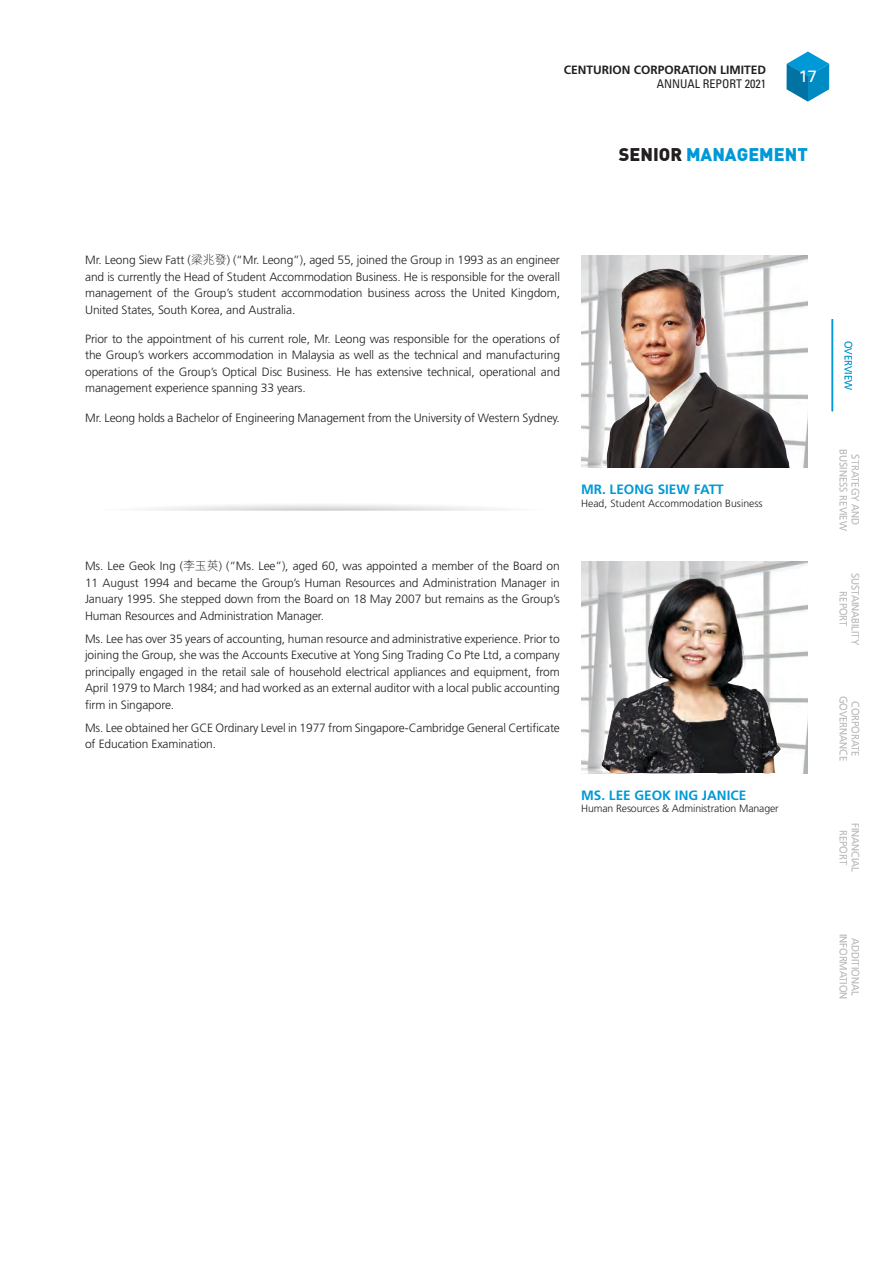
<style>
.page{position:relative;width:893px;height:1263px;background:#fff}
.page>*{position:absolute;margin:0;border:0;box-sizing:border-box;transform-origin:0 0}
.t1{font:18px "DIN Black";color:#0099d7}
.t2{font:16.5px "Univers LT Std";color:#fff}
.t3{font:700 13.5px "Frutiger LT Std";color:#0099d7}
.t4{font:300 12px/16.5px "Frutiger LT Std";letter-spacing:-.01em;color:#231f20;text-align:justify}
.t5{font:700 12px "Frutiger LT Std";color:#231f20}
.t6{font:condensed 12px "Univers LT Std";color:#231f20}
.t7{font:300 10.5px/12px "Frutiger LT Std";color:#bcbec0;text-align:center}
.t8{font:300 10.5px "Frutiger LT Std";letter-spacing:-.01em;color:#231f20}
.t9{font:300 10.5px "Frutiger LT Std";color:#0099d7}
.s1{color:#231f20}
.s2{font-family:"M Hei HK"}
</style>
<div class="page">
<img style="left:581px;top:255px;width:227px;height:213px">
<img style="left:597px;top:265px;width:207px;height:203px">
<img style="left:581px;top:561px;width:227px;height:213px">
<img style="left:583px;top:572px;width:204px;height:200px">
<hr style="left:832px;top:319px;width:1px;height:92px;background:#0099d7">
<svg style="left:148px;top:504px;width:348px;height:7px"></svg>
<svg style="left:787px;top:52px;width:42px;height:50px"></svg>
<p class="t5" style="left:564px;top:63px;width:204px">CENTURION CORPORATION LIMITED</p>
<p class="t6" style="left:657px;top:77px;width:111px">ANNUAL REPORT 2021</p>
<h2 class="t2" style="left:799px;top:66px;width:20px">17</h2>
<h1 class="t1" style="left:619px;top:143px;width:191px"><span class="s1">SENIOR</span> MANAGEMENT</h1>
<p class="t4" style="left:85px;top:252px;width:476px">Mr. Leong Siew Fatt (<span class="s2">梁兆發</span>) (“Mr. Leong”), aged 55, joined the Group in 1993 as an engineer and is currently the Head of Student Accommodation Business. He is responsible for the overall management of the Group’s student accommodation business across the United Kingdom, United States, South Korea, and Australia.</p>
<p class="t4" style="left:85px;top:331px;width:476px">Prior to the appointment of his current role, Mr. Leong was responsible for the operations of the Group’s workers accommodation in Malaysia as well as the technical and manufacturing operations of the Group’s Optical Disc Business. He has extensive technical, operational and management experience spanning 33 years.</p>
<p class="t4" style="left:85px;top:409px;width:476px">Mr. Leong holds a Bachelor of Engineering Management from the University of Western Sydney.</p>
<p class="t4" style="left:85px;top:558px;width:476px">Ms. Lee Geok Ing (<span class="s2">李玉英</span>) (“Ms. Lee”), aged 60, was appointed a member of the Board on 11 August 1994 and became the Group’s Human Resources and Administration Manager in January 1995. She stepped down from the Board on 18 May 2007 but remains as the Group’s Human Resources and Administration Manager.</p>
<p class="t4" style="left:85px;top:630px;width:476px">Ms. Lee has over 35 years of accounting, human resource and administrative experience. Prior to joining the Group, she was the Accounts Executive at Yong Sing Trading Co Pte Ltd, a company principally engaged in the retail sale of household electrical appliances and equipment, from April 1979 to March 1984; and had worked as an external auditor with a local public accounting firm in Singapore.</p>
<p class="t4" style="left:85px;top:719px;width:476px">Ms. Lee obtained her GCE Ordinary Level in 1977 from Singapore-Cambridge General Certificate of Education Examination.</p>
<p class="t3" style="left:581px;top:481px;width:144px">MR. LEONG SIEW FATT</p>
<p class="t8" style="left:581px;top:497px;width:183px">Head, Student Accommodation Business</p>
<p class="t3" style="left:581px;top:788px;width:167px">MS. LEE GEOK ING JANICE</p>
<p class="t8" style="left:581px;top:803px;width:199px">Human Resources &amp; Administration Manager</p>
<p class="t9" style="left:854px;top:341px;width:51px;rotate:90deg">OVERVIEW</p>
<p class="t7" style="left:861px;top:449px;width:83px;rotate:90deg">STRATEGY AND<br>BUSINESS REVIEW</p>
<p class="t7" style="left:861px;top:573px;width:74px;rotate:90deg">SUSTAINABILITY<br>REPORT</p>
<p class="t7" style="left:861px;top:695px;width:67px;rotate:90deg">CORPORATE<br>GOVERNANCE</p>
<p class="t7" style="left:861px;top:823px;width:51px;rotate:90deg">FINANCIAL<br>REPORT</p>
<p class="t7" style="left:861px;top:934px;width:67px;rotate:90deg">ADDITIONAL<br>INFORMATION</p>
</div>
